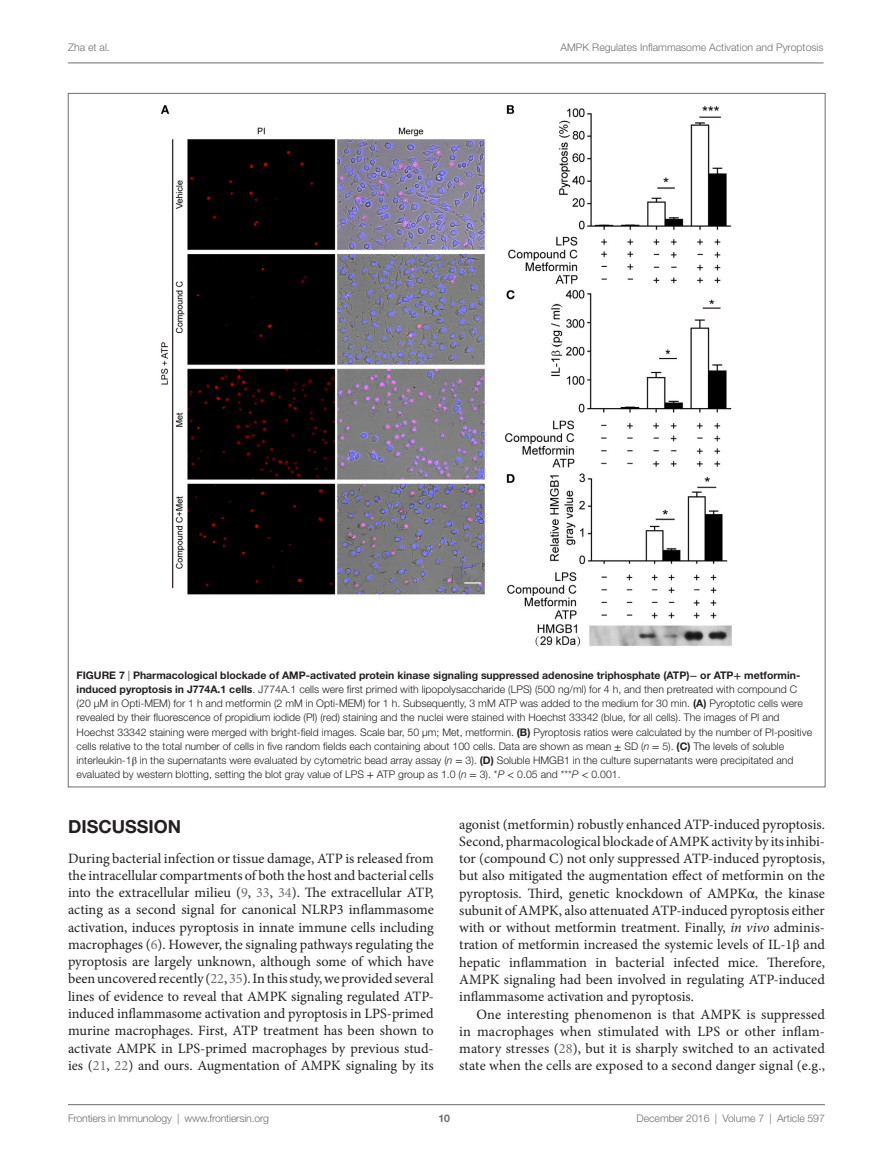
<style>
.page{position:relative;width:893px;height:1170px;background:#fff}
.page>*{position:absolute;margin:0;border:0;box-sizing:border-box;transform-origin:0 0}
.t1{font:700 18px "Helvetica Neue LT Std";color:#231f20}
.t2{font:14.25px/17.2px "Minion Pro";color:#231f20;text-align:justify}
.t3{font:300 10.5px/14.2px "Helvetica Neue LT Std";color:#231f20}
.t4{font:300 10.5px "Helvetica Neue LT Std";color:#6c6d70}
.t5{font:700 10.5px "Helvetica Neue LT Std";color:#6c6d70}
.s1{font-weight:700}
.s2{font-family:"STIX General";font-weight:700}
.s3{font-family:"STIX General";font-weight:400}
.s4{font-style:italic}
.s5{color:#6c6d70}
.s6{font-family:"STIX General"}
</style>
<div class="page">
<img style="left:160px;top:105px;width:572px;height:542px">
<hr style="left:68px;top:63px;width:756px;height:1px;background:#6c6d70">
<hr style="left:68px;top:1104px;width:757px;height:1px;background:#6c6d70">
<p class="t4" style="left:68px;top:41px;width:43px">Zha et al.</p>
<p class="t4" style="left:561px;top:41px;width:264px">AMPK Regulates Inflammasome Activation and Pyroptosis</p>
<p class="t3" style="left:77px;top:667px;width:737px"><span class="s1">FIG URE 7</span> | <span class="s1">Pharmacological blockade of AMP-activated protein kinase signaling suppressed adenosine triphosphate (ATP)</span><span class="s2">−</span> <span class="s1">or ATP</span><span class="s2">+</span> <span class="s1">metformin&shy;induced pyroptosis in J774A.1 cells</span>. J774A.1 cells were first primed with lipopolysaccharide (LPS) (500 ng/ml) for 4 h, and then pretreated with compound C (20 µM in Opti-MEM) for 1 h and metformin (2 mM in Opti-MEM) for 1 h. Subsequently, 3 mM ATP was added to the medium for 30 min. <span class="s1">(A)</span> Pyroptotic cells were revealed by their fluorescence of propidium iodide (PI) (red) staining and the nuclei were stained with Hoechst 33342 (blue, for all cells). The images of PI and Hoechst 33342 staining were merged with bright-field images. Scale bar, 50 µm; Met, metformin. <span class="s1">(B)</span> Pyroptosis ratios were calculated by the number of PI-positive cells relative to the total number of cells in five random fields each containing about 100 cells. Data are shown as mean <span class="s3">±</span> SD (<span class="s4">n</span> <span class="s3">=</span> 5). <span class="s1">(C)</span> The levels of soluble interleukin-1<span class="s3">β</span> in the supernatants were evaluated by cytometric bead array assay (<span class="s4">n</span> <span class="s3">=</span> 3). <span class="s1">(D)</span> Soluble HMGB1 in the culture supernatants were precipitated and evaluated by western blotting, setting the blot gray value of LPS <span class="s3">+</span> ATP group as 1.0 (<span class="s4">n</span> <span class="s3">=</span> 3). *<span class="s4">P</span> <span class="s3">&lt;</span> 0.05 and ***<span class="s4">P</span> <span class="s3">&lt;</span> 0.001.</p>
<p class="t1" style="left:68px;top:814px;width:112px">DISCUSSION</p>
<p class="t2" style="left:68px;top:849px;width:367px">During bacterial infection or tissue damage, ATP is released from the intracellular compartments of both the host and bacterial cells into the extracellular milieu (<span class="s5">9</span>, <span class="s5">33</span>, <span class="s5">34</span>). The extracellular ATP, acting as a second signal for canonical NLRP3 inflammasome activation, induces pyroptosis in innate immune cells including macrophages (<span class="s5">6</span>). However, the signaling pathways regulating the pyroptosis are largely unknown, although some of which have been uncovered recently (<span class="s5">22</span>, <span class="s5">35</span>). In this study, we provided several lines of evidence to reveal that AMPK signaling regulated ATP&shy;induced inflammasome activation and pyroptosis in LPS-primed murine macrophages. First, ATP treatment has been shown to activate AMPK in LPS-primed macrophages by previous stud&shy;ies (<span class="s5">21</span>, <span class="s5">22</span>) and ours. Augmentation of AMPK signaling by its</p>
<p class="t2" style="left:459px;top:815px;width:367px">agonist (metformin) robustly enhanced ATP-induced pyroptosis.<br>Second, pharmacological blockade of AMPK activity by its inhibi&shy;tor (compound C) not only suppressed ATP-induced pyroptosis, but also mitigated the augmentation effect of metformin on the pyroptosis. Third, genetic knockdown of AMPK<span class="s6">α</span>, the kinase subunit of AMPK, also attenuated ATP-induced pyroptosis either with or without metformin treatment. Finally, <span class="s4">in vivo</span> adminis&shy;tration of metformin increased the systemic levels of IL-1<span class="s6">β</span> and hepatic inflammation in bacterial infected mice. Therefore, AMPK signaling had been involved in regulating ATP-induced inflammasome activation and pyroptosis.</p>
<p class="t2" style="left:459px;top:1005px;width:367px;text-indent:17px">One interesting phenomenon is that AMPK is suppressed in macrophages when stimulated with LPS or other inflam&shy;matory stresses (<span class="s5">28</span>), but it is sharply switched to an activated state when the cells are exposed to a second danger signal (e.g.,</p>
<p class="t4" style="left:68px;top:1111px;width:203px">Frontiers in Immunology | www.frontiersin.org</p>
<p class="t4" style="left:636px;top:1111px;width:190px">December 2016 | Volume 7 | Article 597</p>
<p class="t5" style="left:439px;top:1111px;width:13px">10</p>
</div>
